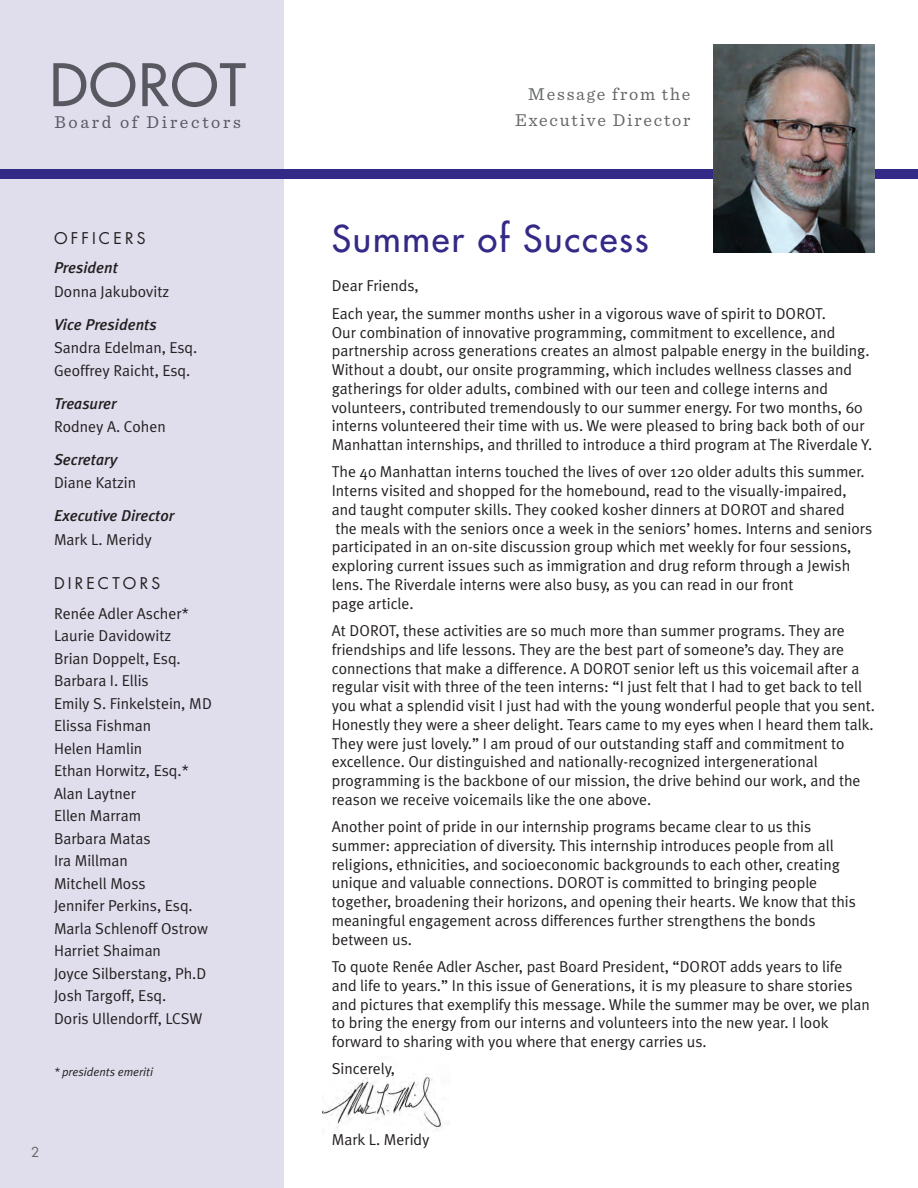
<style>
.page{position:relative;width:918px;height:1188px;background:#fff}
.page>*{position:absolute;margin:0;border:0;box-sizing:border-box;transform-origin:0 0}
.t1{font:57px "Futura";letter-spacing:.03em;color:#585861}
.t2{font:36px "Futura";letter-spacing:.05em;color:#332986}
.t3{font:18px/25.5px "Sentinel";letter-spacing:.1em;color:#666868;text-align:right}
.t4{font:18px "Sentinel";letter-spacing:.15em;color:#585861}
.t5{font:15.75px/18.8px "Meta Plus Normal";color:#231f20}
.t6{font:italic 500 15.75px "Meta Plus";color:#231f20}
.t7{font:15.75px "Futura";letter-spacing:.2em;color:#231f20}
.t8{font:13.5px "Futura";color:#666868}
.t9{font:italic 12px "Meta Plus Normal";color:#231f20}
</style>
<div class="page">
<div style="left:0;top:0;width:283px;height:1188px;background:#e0dded"></div>
<div style="left:0;top:169px;width:918px;height:9px;background:#332986"></div>
<img style="left:714px;top:45px;width:161px;height:208px">
<img style="left:323px;top:1074px;width:119px;height:55px">
<h1 class="t1" style="left:50px;top:57px;width:198px">DOROT</h1>
<p class="t4" style="left:55px;top:116px;width:188px">Board of Directors</p>
<p class="t7" style="left:54px;top:231px;width:93px">OFFICERS</p>
<p class="t6" style="left:54px;top:259px;width:65px">President</p>
<p class="t5" style="left:54px;top:282px;width:117px">Donna Jakubovitz</p>
<p class="t6" style="left:54px;top:315px;width:104px">Vice Presidents</p>
<p class="t5" style="left:54px;top:336px;width:145px;line-height:23.2px">Sandra Edelman, Esq.<br>Geoffrey Raicht, Esq.</p>
<p class="t6" style="left:54px;top:394px;width:64px">Treasurer</p>
<p class="t5" style="left:54px;top:417px;width:113px">Rodney A. Cohen</p>
<p class="t6" style="left:54px;top:451px;width:65px">Secretary</p>
<p class="t5" style="left:54px;top:474px;width:84px">Diane Katzin</p>
<p class="t6" style="left:54px;top:507px;width:122px">Executive Director</p>
<p class="t5" style="left:54px;top:530px;width:99px">Mark L. Meridy</p>
<p class="t7" style="left:54px;top:576px;width:108px">DIRECTORS</p>
<p class="t5" style="left:54px;top:602px;width:160px;line-height:22.5px">Renée Adler Ascher*<br>Laurie Davidowitz<br>Brian Doppelt, Esq.<br>Barbara I. Ellis<br>Emily S. Finkelstein, MD<br>Elissa Fishman<br>Helen Hamlin<br>Ethan Horwitz, Esq.*<br>Alan Laytner<br>Ellen Marram<br>Barbara Matas<br>Ira Millman<br>Mitchell Moss<br>Jennifer Perkins, Esq.<br>Marla Schlenoff Ostrow<br>Harriet Shaiman<br>Joyce Silberstang, Ph.D<br>Josh Targoff, Esq.<br>Doris Ullendorff, LCSW</p>
<p class="t9" style="left:54px;top:1065px;width:101px">* presidents emeriti</p>
<p class="t8" style="left:31px;top:1146px;width:10px">2</p>
<p class="t3" style="left:515px;top:82px;width:177px">Message from the<br>Executive Director</p>
<h2 class="t2" style="left:332px;top:220px;width:318px">Summer of Success</h2>
<p class="t5" style="left:332px;top:272px;width:496px;line-height:27.5px">Dear Friends,<br>Each year, the summer months usher in a vigorous wave of spirit to DOROT.</p>
<p class="t5" style="left:332px;top:323px;width:542px">Our combination of innovative programming, commitment to excellence, and partnership across generations creates an almost palpable energy in the building.<br>Without a doubt, our onsite programming, which includes wellness classes and gatherings for older adults, combined with our teen and college interns and volunteers, contributed tremendously to our summer energy. For two months, 60 interns volunteered their time with us. We were pleased to bring back both of our Manhattan internships, and thrilled to introduce a third program at The Riverdale Y.</p>
<p class="t5" style="left:332px;top:463px;width:542px">The 40 Manhattan interns touched the lives of over 120 older adults this summer.<br>Interns visited and shopped for the homebound, read to the visually-impaired, and taught computer skills. They cooked kosher dinners at DOROT and shared<br>the meals with the seniors once a week in the seniors’ homes. Interns and seniors participated in an on-site discussion group which met weekly for four sessions, exploring current issues such as immigration and drug reform through a Jewish lens. The Riverdale interns were also busy, as you can read in our front<br>page article.</p>
<p class="t5" style="left:332px;top:621px;width:545px">At DOROT, these activities are so much more than summer programs. They are friendships and life lessons. They are the best part of someone’s day. They are connections that make a difference. A DOROT senior left us this voicemail after a regular visit with three of the teen interns: “I just felt that I had to get back to tell you what a splendid visit I just had with the young wonderful people that you sent.<br>Honestly they were a sheer delight. Tears came to my eyes when I heard them talk.<br>They were just lovely.” I am proud of our outstanding staff and commitment to excellence. Our distinguished and nationally-recognized intergenerational programming is the backbone of our mission, the drive behind our work, and the reason we receive voicemails like the one above.</p>
<p class="t5" style="left:332px;top:817px;width:525px">Another point of pride in our internship programs became clear to us this summer: appreciation of diversity. This internship introduces people from all religions, ethnicities, and socioeconomic backgrounds to each other, creating unique and valuable connections. DOROT is committed to bringing people together, broadening their horizons, and opening their hearts. We know that this meaningful engagement across differences further strengthens the bonds between us.</p>
<p class="t5" style="left:332px;top:957px;width:540px">To quote Renée Adler Ascher, past Board President, “DOROT adds years to life and life to years.” In this issue of Generations, it is my pleasure to share stories and pictures that exemplify this message. While the summer may be over, we plan to bring the energy from our interns and volunteers into the new year. I look forward to sharing with you where that energy carries us.</p>
<p class="t5" style="left:332px;top:1060px;width:65px">Sincerely,</p>
<p class="t5" style="left:332px;top:1130px;width:99px">Mark L. Meridy</p>
</div>
